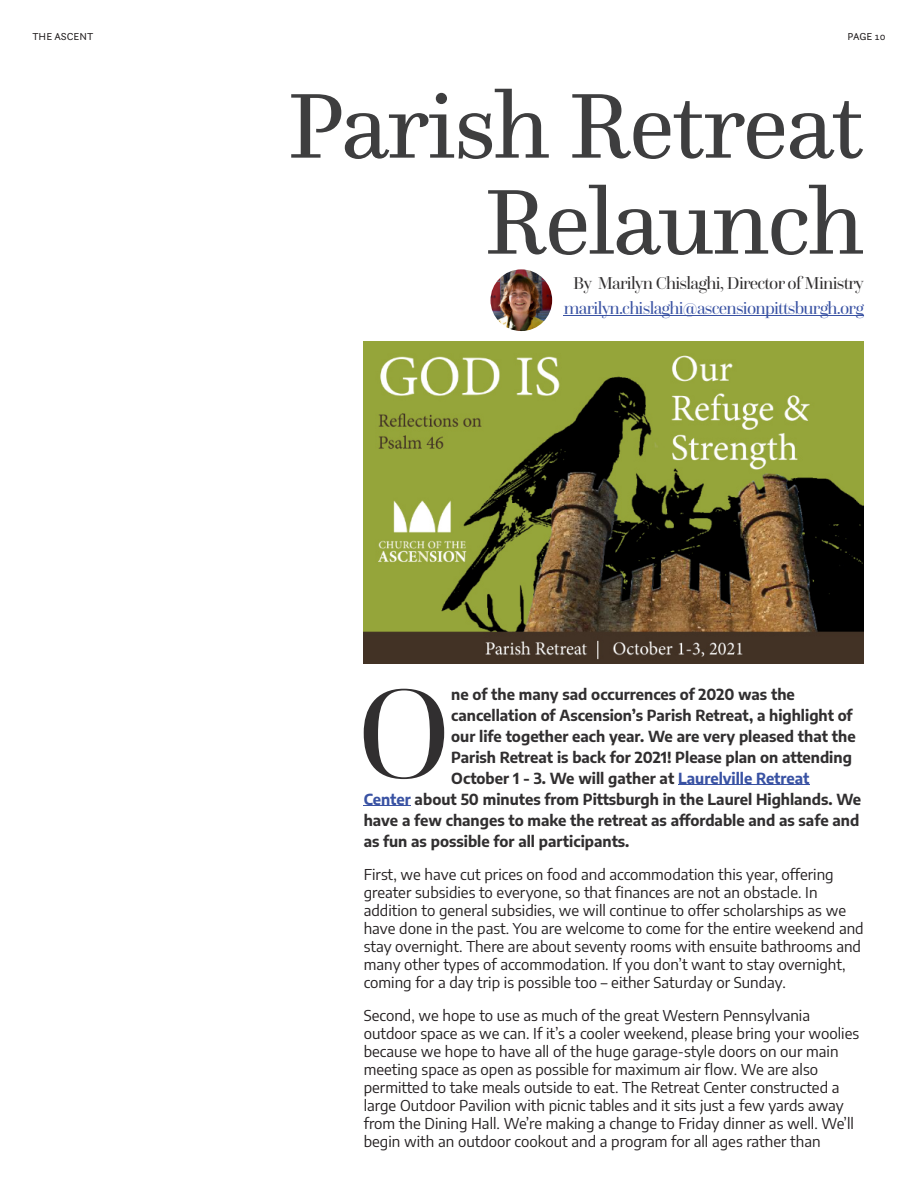
<style>
.page{position:relative;width:918px;height:1188px;background:#fff}
.page>*{position:absolute;margin:0;border:0;box-sizing:border-box;transform-origin:0 0}
.t1{font:133.8px "Questa Grande";color:#312f30}
.t2{font:96px/96px "Questa";letter-spacing:-.02em;color:#3e3e3f;text-align:right}
.t3{font:18px "Questa Grande";letter-spacing:-.04em;color:#3952a3}
.t4{font:18px "Questa Grande";letter-spacing:-.04em;color:#312f30}
.t5{font:15px/18px "Encode Sans";color:#231f20}
.t6{font:700 15px "Encode Sans";color:#312f30}
.t7{font:10.5px "Questa Sans";color:#231f20}
.s1{color:#3952a3}
</style>
<div class="page">
<hr style="left:564px;top:315px;width:300px;height:1px;background:#3952a3">
<hr style="left:678px;top:785px;width:132px;height:1px;background:#3952a3">
<hr style="left:364px;top:806px;width:47px;height:1px;background:#3952a3">
<img style="left:364px;top:342px;width:500px;height:322px">
<img style="left:491px;top:269px;width:61px;height:62px;border-radius:50%">
<p class="t7" style="left:32px;top:32px;width:63px">THE ASCENT</p>
<p class="t7" style="left:848px;top:32px;width:40px">PAGE 10</p>
<h2 class="t2" style="left:288px;top:86px;width:578px">Parish Retreat<br>Relaunch</h2>
<p class="t4" style="left:573px;top:275px;width:292px">By Marilyn Chislaghi, Director of Ministry</p>
<p class="t3" style="left:564px;top:301px;width:302px">marilyn.chislaghi@ascensionpittsburgh.org</p>
<h1 class="t1" style="left:357px;top:678px;width:96px">O</h1>
<p class="t6" style="left:451px;top:685px;width:345px">ne of the many sad occurrences of 2020 was the</p>
<p class="t6" style="left:451px;top:706px;width:403px">cancellation of Ascension’s Parish Retreat, a highlight of</p>
<p class="t6" style="left:451px;top:727px;width:406px">our life together each year. We are very pleased that the</p>
<p class="t6" style="left:451px;top:748px;width:402px">Parish Retreat is back for 2021! Please plan on attending</p>
<p class="t6" style="left:451px;top:769px;width:360px">October 1 - 3. We will gather at <span class="s1">Laurelville Retreat</span></p>
<p class="t6" style="left:364px;top:790px;width:499px"><span class="s1">Center</span> about 50 minutes from Pittsburgh in the Laurel Highlands. We</p>
<p class="t6" style="left:364px;top:811px;width:497px">have a few changes to make the retreat as affordable and as safe and</p>
<p class="t6" style="left:364px;top:832px;width:267px">as fun as possible for all participants.</p>
<p class="t5" style="left:364px;top:865px;width:502px">First, we have cut prices on food and accommodation this year, offering greater subsidies to everyone, so that finances are not an obstacle. In addition to general subsidies, we will continue to offer scholarships as we have done in the past. You are welcome to come for the entire weekend and stay overnight. There are about seventy rooms with ensuite bathrooms and many other types of accommodation. If you don’t want to stay overnight, coming for a day trip is possible too – either Saturday or Sunday.</p>
<p class="t5" style="left:364px;top:1006px;width:497px">Second, we hope to use as much of the great Western Pennsylvania outdoor space as we can. If it’s a cooler weekend, please bring your woolies because we hope to have all of the huge garage-style doors on our main meeting space as open as possible for maximum air flow. We are also permitted to take meals outside to eat. The Retreat Center constructed a large Outdoor Pavilion with picnic tables and it sits just a few yards away from the Dining Hall. We’re making a change to Friday dinner as well. We’ll begin with an outdoor cookout and a program for all ages rather than</p>
</div>
